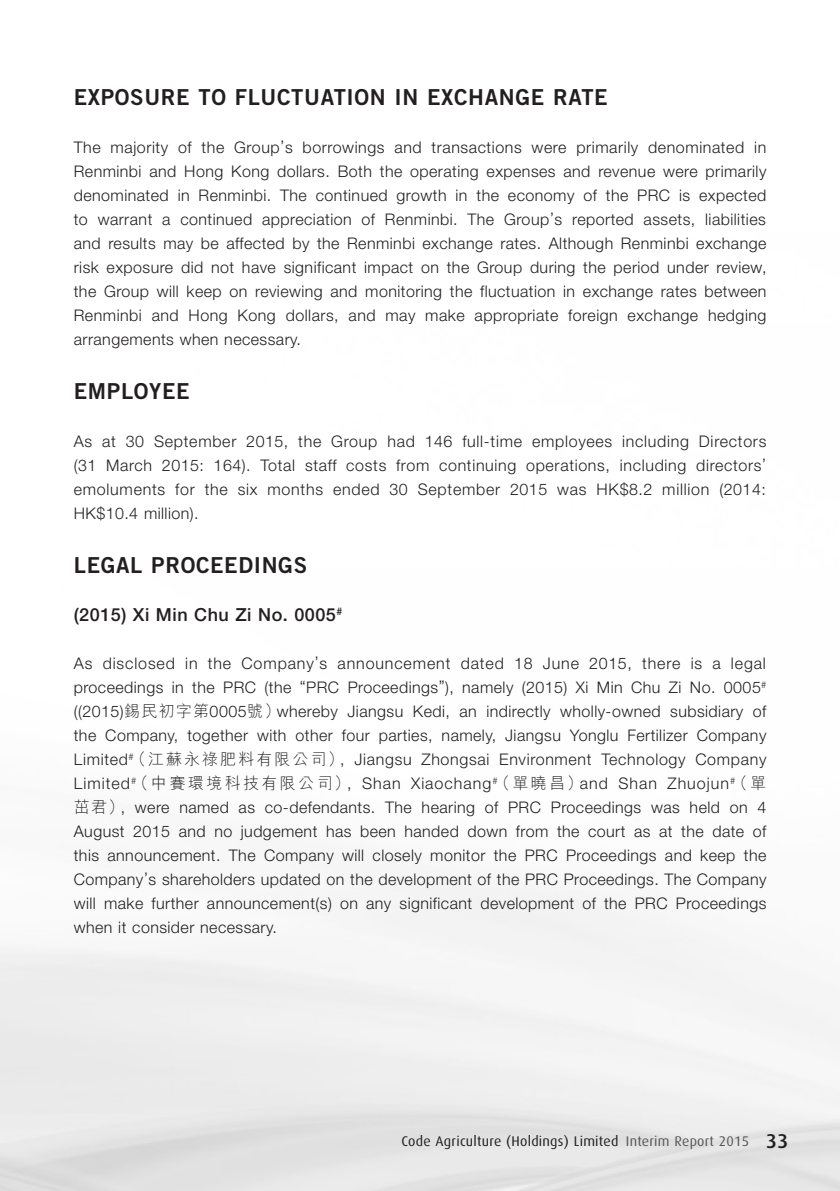
<style>
.page{position:relative;width:840px;height:1191px;background:#fff}
.page>*{position:absolute;margin:0;border:0;box-sizing:border-box;transform-origin:0 0}
.Heading_1{font:22px "Trade Gothic LT Std Bd 2";letter-spacing:.03em;color:#231f20}
.Heading_2{font:500 18px "Helvetica Neue LT Std";color:#231f20}
.Body_Text{font:300 16px/24px "Helvetica Neue LT Std";letter-spacing:.03em;color:#231f20;text-align:justify}
.t1{font:14px "Dax";letter-spacing:.02em;color:#231f20}
.s1{font-family:"M Hei HK"}
.s2{color:#57585a}
.s3{font-weight:500;font-size:20px}
</style>
<div class="page">
<p class="Heading_1" style="left:74px;top:83px;width:535px">EXPOSURE TO FLUCTUATION IN EXCHANGE RATE</p>
<p class="Body_Text" style="left:74px;top:135px;width:693px">The majority of the Group’s borrowings and transactions were primarily denominated in Renminbi and Hong Kong dollars. Both the operating expenses and revenue were primarily denominated in Renminbi. The continued growth in the economy of the PRC is expected to warrant a continued appreciation of Renminbi. The Group’s reported assets, liabilities and results may be affected by the Renminbi exchange rates. Although Renminbi exchange risk exposure did not have significant impact on the Group during the period under review, the Group will keep on reviewing and monitoring the fluctuation in exchange rates between Renminbi and Hong Kong dollars, and may make appropriate foreign exchange hedging arrangements when necessary.</p>
<p class="Heading_1" style="left:74px;top:377px;width:117px">EMPLOYEE</p>
<p class="Body_Text" style="left:74px;top:429px;width:693px">As at 30 September 2015, the Group had 146 full-time employees including Directors (31 March 2015: 164). Total staff costs from continuing operations, including directors’ emoluments for the six months ended 30 September 2015 was HK$8.2 million (2014:<br>HK$10.4 million).</p>
<p class="Heading_1" style="left:74px;top:551px;width:235px">LEGAL PROCEEDINGS</p>
<p class="Heading_2" style="left:74px;top:604px;width:270px">(2015) Xi Min Chu Zi No. 0005<sup>#</sup></p>
<p class="Body_Text" style="left:74px;top:651px;width:693px">As disclosed in the Company’s announcement dated 18 June 2015, there is a legal proceedings in the PRC (the “PRC Proceedings”), namely (2015) Xi Min Chu Zi No. 0005<sup># </sup>((2015)<span class="s1">錫民初字第</span>0005<span class="s1">號）</span>whereby Jiangsu Kedi, an indirectly wholly-owned subsidiary of the Company, together with other four parties, namely, Jiangsu Yonglu Fertilizer Company Limited<sup>#</sup><span class="s1">（江蘇永祿肥料有限公司）</span>, Jiangsu Zhongsai Environment Technology Company Limited<sup>#</sup><span class="s1">（中賽環境科技有限公司）</span>, Shan Xiaochang<sup>#</sup><span class="s1">（單曉昌）</span>and Shan Zhuojun<sup>#</sup><span class="s1">（單茁君）</span>, were named as co-defendants. The hearing of PRC Proceedings was held on 4<br>August 2015 and no judgement has been handed down from the court as at the date of this announcement. The Company will closely monitor the PRC Proceedings and keep the Company’s shareholders updated on the development of the PRC Proceedings. The Company will make further announcement(s) on any significant development of the PRC Proceedings when it consider necessary.</p>
<p class="t1" style="left:401px;top:1133px;width:388px">Code Agriculture (Holdings) Limited <span class="s2">Interim Report 2015</span> <span class="s3">33</span></p>
</div>
